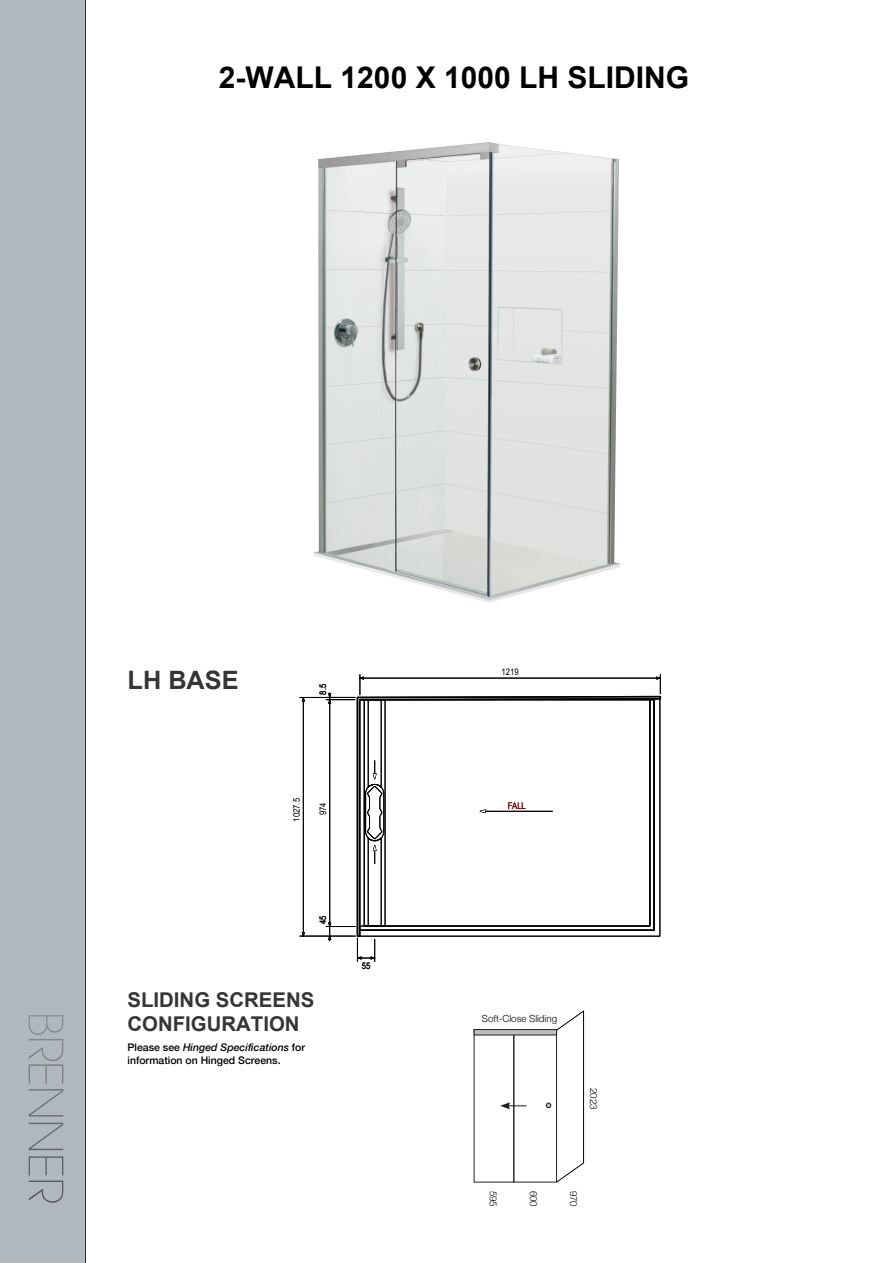
<style>
.page{position:relative;width:893px;height:1263px;background:#fff}
.page>*{position:absolute;margin:0;border:0;box-sizing:border-box;transform-origin:0 0}
.t1{font:700 30px "Arial";color:#000}
.t2{font:700 25.35px "Arial";color:#353535}
.t3{font:700 20.4px/24.5px "Arial";color:#353535}
.t4{font:500 10.5px/12.6px "Helvetica Neue";color:#000}
.t5{font:300 9.75px "Helvetica Neue";color:#000}
.t6{font:9.15px "Arial";color:#000;scale:.84 1}
.t7{font:9.15px "Arial";color:#600;scale:.84 1}
.s1{font-style:italic}
</style>
<div class="page">
<div style="left:474px;top:1029px;width:40px;height:153px;border:1px solid #231f20"></div>
<svg style="left:500px;top:1102px;width:27px;height:7px"></svg>
<div style="left:474px;top:1029px;width:83px;height:6px;background:#bcbec0"></div>
<div style="left:474px;top:1029px;width:83px;height:6px;border:1px solid #231f20"></div>
<svg style="left:546px;top:1010px;width:38px;height:172px"></svg>
<div style="left:0;top:0;width:85px;height:1263px;background:#aeb8be"></div>
<svg style="left:29px;top:1015px;width:34px;height:188px"></svg>
<svg style="left:383px;top:695px;width:279px;height:242px"></svg>
<hr style="left:485px;top:811px;width:67px;height:1px;background:#000">
<div style="left:365px;top:784px;width:19px;height:57px;border:1px solid #000;border-radius:9px"></div>
<hr style="left:300px;top:936px;width:55px;height:1px;background:#000">
<hr style="left:364px;top:678px;width:293px;height:1px;background:#000">
<svg style="left:656px;top:674px;width:5px;height:20px"></svg>
<hr style="left:303px;top:701px;width:1px;height:232px;background:#000">
<svg style="left:302px;top:932px;width:3px;height:5px"></svg>
<hr style="left:300px;top:697px;width:55px;height:1px;background:#000">
<svg style="left:480px;top:809px;width:6px;height:4px"></svg>
<svg style="left:326px;top:674px;width:57px;height:287px"></svg>
<img style="left:314px;top:142px;width:306px;height:461px">
<h1 class="t1" style="left:219px;top:57px;width:472px">2-WALL 1200 X 1000 LH SLIDING</h1>
<h2 class="t2" style="left:128px;top:663px;width:113px">LH BASE</h2>
<p class="t6" style="left:317px;top:695px;width:14px;rotate:-90deg">8.5</p>
<p class="t6" style="left:502px;top:665px;width:22px">1219</p>
<p class="t6" style="left:291px;top:822px;width:30px;rotate:-90deg">1027.5</p>
<p class="t7" style="left:508px;top:800px;width:23px">FALL</p>
<p class="t6" style="left:317px;top:815px;width:17px;rotate:-90deg">974</p>
<p class="t6" style="left:317px;top:924px;width:12px;rotate:-90deg">45</p>
<p class="t6" style="left:362px;top:959px;width:12px">55</p>
<h3 class="t3" style="left:128px;top:988px;width:188px">SLIDING SCREENS<br>CONFIGURATION</h3>
<p class="t4" style="left:128px;top:1040px;width:179px">Please see <span class="s1">Hinged Specifications</span> for information on Hinged Screens.</p>
<p class="t5" style="left:482px;top:1011px;width:77px">Soft-Close Sliding</p>
<p class="t5" style="left:601px;top:1088px;width:23px;rotate:90deg">2023</p>
<p class="t5" style="left:501px;top:1190px;width:18px;rotate:90deg">595</p>
<p class="t5" style="left:541px;top:1190px;width:18px;rotate:90deg">600</p>
<p class="t5" style="left:582px;top:1190px;width:18px;rotate:90deg">970</p>
</div>
